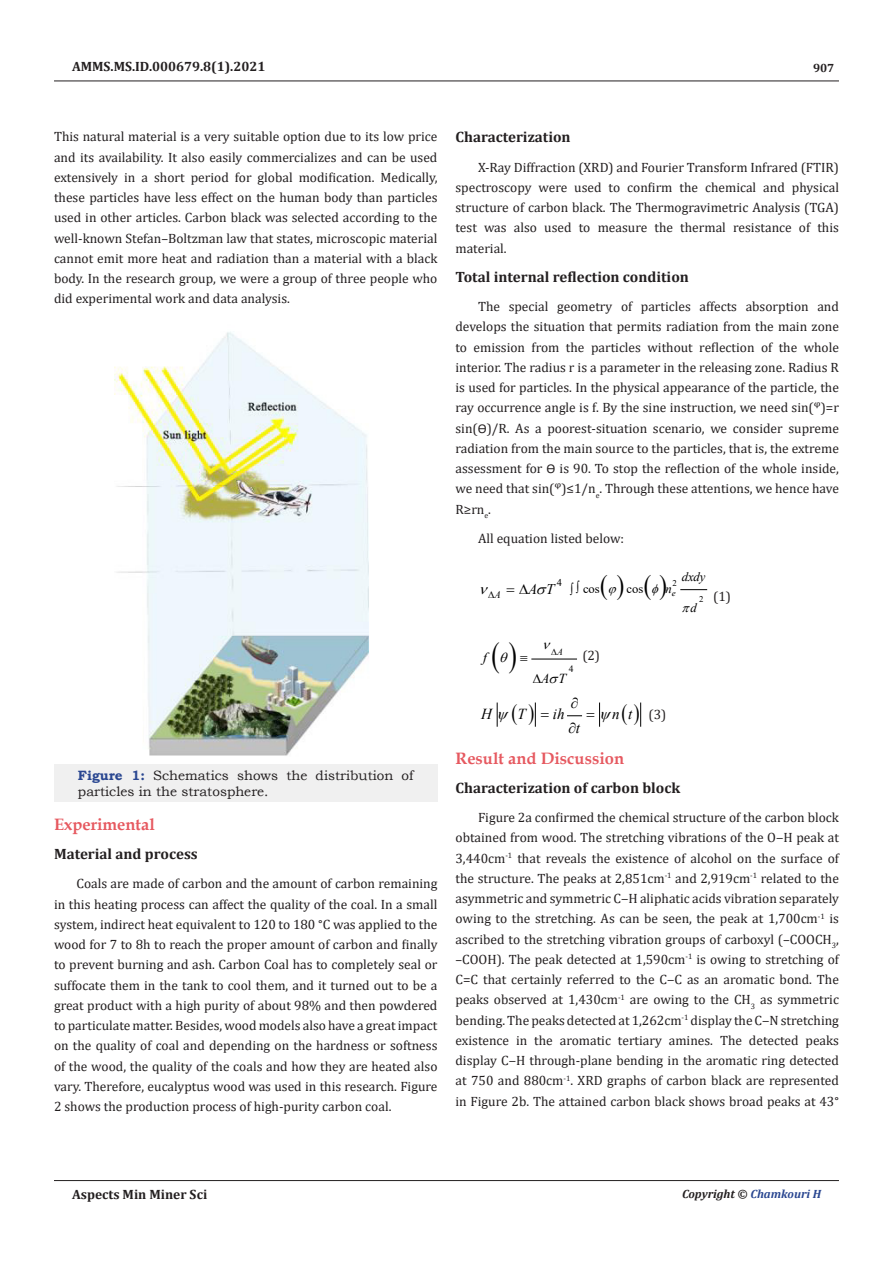
<style>
.page{position:relative;width:893px;height:1263px;background:#fff}
.page>*{position:absolute;margin:0;border:0;box-sizing:border-box;transform-origin:0 0}
.t1{font:700 16.5px "Book Antiqua";color:#e65960}
.t2{font:italic 15.3px "Times New Roman";color:#000}
.List_Paragraph{font:700 15px "Cambria";color:#231f20}
.t3{font:italic 14.85px "Times New Roman";color:#000}
.t4{font:italic 13.8px "Times New Roman";color:#000}
.t5{font:13.5px/20.2px "Cambria";color:#231f20;text-align:justify}
.t6{font:13.5px/16.2px "Bookman Old Style";color:#231f20}
.t7{font:700 13.5px "Cambria";color:#231f20}
.t8{font:12.6px "Times New Roman";letter-spacing:-.005em;color:#000}
.t9{font:italic 12.6px "Times New Roman";color:#000}
.t10{font:italic 700 12px "Cambria";color:#231f20}
.t11{font:700 12px "Cambria";color:#231f20}
.t12{font:italic 10.2px "Times New Roman";color:#000}
.t13{font:10.2px "Times New Roman";color:#000}
.t14{font:italic 9.45px "Times New Roman";color:#000}
.t15{font:9.45px "Times New Roman";color:#000}
.t16{font:8.85px "Times New Roman";color:#000}
.t17{font:italic 8.85px "Times New Roman";color:#000}
.s1{font-weight:700;color:#2a4791}
.s2{font-family:"Calibri"}
.s3{color:#2a4791}
</style>
<div class="page">
<hr style="left:54px;top:81px;width:785px;height:1px;background:#231f20">
<hr style="left:54px;top:1180px;width:785px;height:1px;background:#231f20">
<div style="left:54px;top:764px;width:383px;height:38px;background:#f0f0f0"></div>
<img style="left:114px;top:332px;width:255px;height:424px">
<svg style="left:681px;top:589px;width:26px;height:1px"></svg>
<hr style="left:532px;top:659px;width:44px;height:1px;background:#000">
<svg style="left:640px;top:703px;width:1px;height:23px"></svg>
<svg style="left:496px;top:703px;width:2px;height:23px"></svg>
<svg style="left:534px;top:703px;width:2px;height:23px"></svg>
<svg style="left:567px;top:702px;width:34px;height:24px"></svg>
<p class="t7" style="left:72px;top:56px;width:195px">AMMS.MS.ID.000679.8(1).2021</p>
<p class="t11" style="left:813px;top:60px;width:23px">907</p>
<p class="t5" style="left:54px;top:126px;width:385px">This natural material is a very suitable option due to its low price and its availability. It also easily commercializes and can be used extensively in a short period for global modification. Medically, these particles have less effect on the human body than particles used in other articles. Carbon black was selected according to the well-known Stefan–Boltzman law that states, microscopic material cannot emit more heat and radiation than a material with a black body. In the research group, we were a group of three people who did experimental work and data analysis.</p>
<p class="t6" style="left:78px;top:767px;width:337px"><span class="s1">Figure 1:</span> Schematics shows the distribution of particles in the stratosphere.</p>
<p class="t1" style="left:54px;top:813px;width:102px">Experimental</p>
<p class="List_Paragraph" style="left:54px;top:843px;width:145px">Material and process</p>
<p class="t5" style="left:54px;top:873px;width:385px;text-indent:22px">Coals are made of carbon and the amount of carbon remaining in this heating process can affect the quality of the coal. In a small system, indirect heat equivalent to 120 to 180 <span class="s2">°</span>C was applied to the wood for 7 to 8h to reach the proper amount of carbon and finally to prevent burning and ash. Carbon Coal has to completely seal or suffocate them in the tank to cool them, and it turned out to be a great product with a high purity of about 98% and then powdered to particulate matter. Besides, wood models also have a great impact on the quality of coal and depending on the hardness or softness of the wood, the quality of the coals and how they are heated also vary. Therefore, eucalyptus wood was used in this research. Figure 2 shows the production process of high-purity carbon coal.</p>
<p class="List_Paragraph" style="left:455px;top:127px;width:117px">Characterization</p>
<p class="t5" style="left:455px;top:157px;width:385px;text-indent:22px">X-Ray Diffraction (XRD) and Fourier Transform Infrared (FTIR) spectroscopy were used to confirm the chemical and physical structure of carbon black. The Thermogravimetric Analysis (TGA) test was also used to measure the thermal resistance of this material.</p>
<p class="List_Paragraph" style="left:455px;top:266px;width:235px">Total internal reflection condition</p>
<p class="t5" style="left:455px;top:296px;width:385px;text-indent:22px">The special geometry of particles affects absorption and develops the situation that permits radiation from the main zone to emission from the particles without reflection of the whole interior. The radius r is a parameter in the releasing zone. Radius R is used for particles. In the physical appearance of the particle, the ray occurrence angle is f. By the sine instruction, we need sin(ᵠ)=r sin(<span class="s2">Ө</span>)/R. As a poorest-situation scenario, we consider supreme radiation from the main source to the particles, that is, the extreme assessment for <span class="s2">Ө</span> is 90. To stop the reflection of the whole inside, we need that sin(ᵠ)≤1/n<sub>e</sub>. Through these attentions, we hence have R≥rn<sub>e</sub>.</p>
<p class="t5" style="left:478px;top:528px;width:148px">All equation listed below:</p>
<p class="t13" style="left:557px;top:575px;width:7px">4</p>
<p class="t12" style="left:488px;top:588px;width:14px">∆A</p>
<p class="t9" style="left:682px;top:568px;width:25px">dxdy</p>
<p class="t16" style="left:673px;top:576px;width:6px">2</p>
<p class="t8" style="left:570px;top:579px;width:31px">∫∫ cos</p>
<p class="t8" style="left:627px;top:579px;width:18px">cos</p>
<p class="t3" style="left:519px;top:578px;width:37px">∆A T</p>
<p class="t9" style="left:666px;top:580px;width:8px">n</p>
<p class="t5" style="left:713px;top:587px;width:19px">(1)</p>
<p class="t17" style="left:672px;top:587px;width:5px">e</p>
<p class="t16" style="left:699px;top:592px;width:6px">2</p>
<p class="t9" style="left:690px;top:599px;width:8px">d</p>
<p class="t4" style="left:483px;top:648px;width:5px">f</p>
<p class="t14" style="left:551px;top:646px;width:13px">∆A</p>
<p class="t15" style="left:569px;top:662px;width:6px">4</p>
<p class="t4" style="left:533px;top:669px;width:35px">∆A T</p>
<p class="t5" style="left:582px;top:645px;width:19px">(2)</p>
<p class="t2" style="left:481px;top:703px;width:12px">H</p>
<p class="t2" style="left:518px;top:703px;width:10px">T</p>
<p class="t2" style="left:553px;top:703px;width:13px">ih</p>
<p class="t2" style="left:612px;top:703px;width:22px">n t</p>
<p class="t2" style="left:568px;top:717px;width:13px">∂t</p>
<p class="t5" style="left:649px;top:704px;width:19px">(3)</p>
<p class="t1" style="left:455px;top:747px;width:170px">Result and Discussion</p>
<p class="List_Paragraph" style="left:455px;top:777px;width:226px">Characterization of carbon block</p>
<p class="t5" style="left:455px;top:807px;width:385px;text-indent:22px">Figure 2a confirmed the chemical structure of the carbon block obtained from wood. The stretching vibrations of the O‒H peak at 3,440cm<sup>-1</sup> that reveals the existence of alcohol on the surface of the structure. The peaks at 2,851cm<sup>-1</sup> and 2,919cm<sup>-1</sup> related to the asymmetric and symmetric C‒H aliphatic acids vibration separately owing to the stretching. As can be seen, the peak at 1,700cm<sup>-1</sup> is ascribed to the stretching vibration groups of carboxyl (–COOCH<sub>3</sub>, –COOH). The peak detected at 1,590cm<sup>-1</sup> is owing to stretching of C=C that certainly referred to the C‒C as an aromatic bond. The peaks observed at 1,430cm<sup>-1</sup> are owing to the CH<sub>3</sub> as symmetric bending. The peaks detected at 1,262cm<sup>-1</sup> display the C‒N stretching existence in the aromatic tertiary amines. The detected peaks display C‒H through-plane bending in the aromatic ring detected at 750 and 880cm<sup>-1</sup>. XRD graphs of carbon black are represented in Figure 2b. The attained carbon black shows broad peaks at 43<span class="s2">°</span></p>
<p class="t7" style="left:72px;top:1185px;width:137px">Aspects Min Miner Sci</p>
<p class="t10" style="left:682px;top:1185px;width:140px">Copyright © <span class="s3">Chamkouri H</span></p>
</div>
